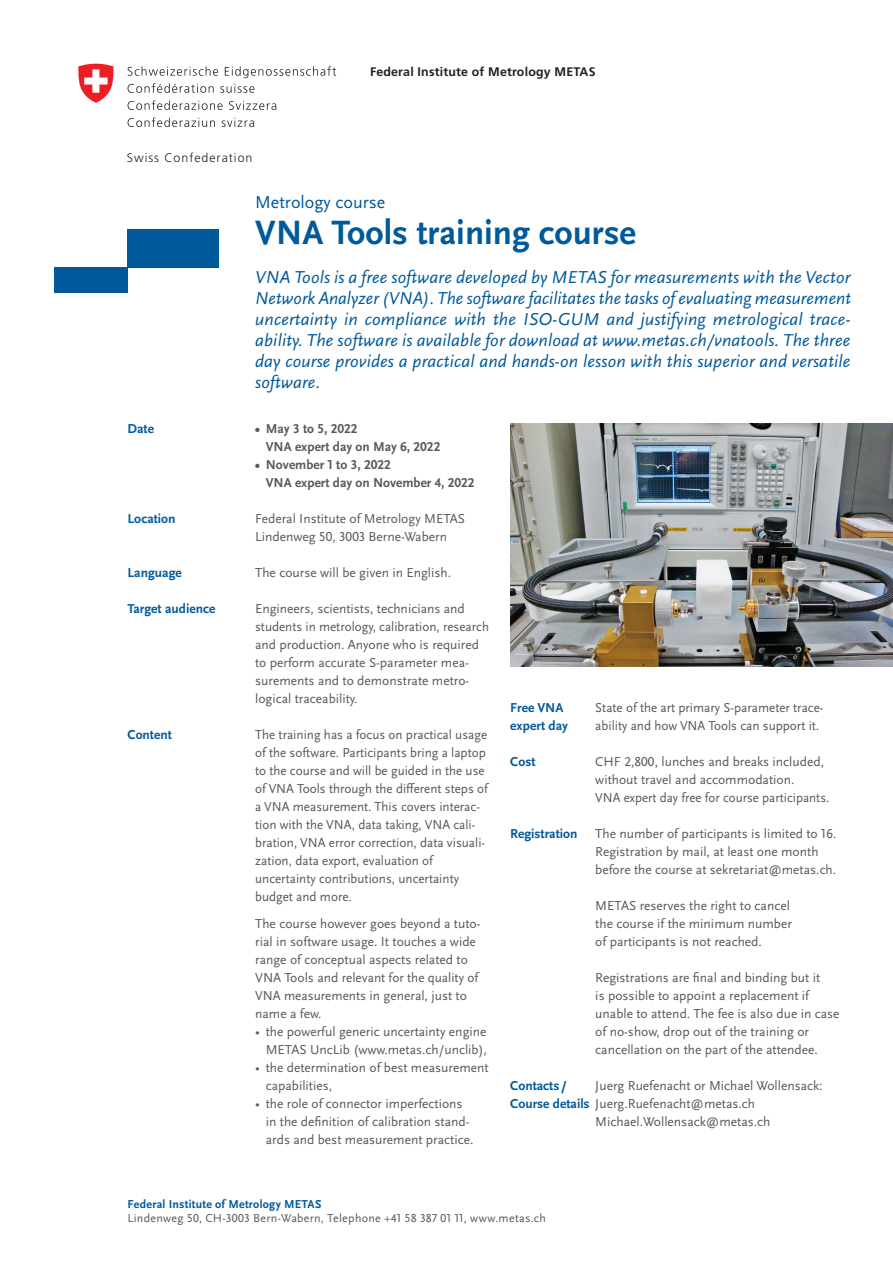
<style>
.page{position:relative;width:893px;height:1263px;background:#fff}
.page>*{position:absolute;margin:0;border:0;box-sizing:border-box;transform-origin:0 0}
.t1{font:700 35.25px "Scala Sans OT";color:#00599b}
.Überschrift_2{font:italic 18px/21px "Scala Sans OT";letter-spacing:.01em;color:#00599b;text-align:justify}
.t2{font:18px "Scala Sans OT";color:#00599b}
.UT{font:13.5px/18px "Scala Sans OT";color:#57585a}
.GS{font:13.5px/18px "Scala Sans OT";color:#57585a}
.UT-2{font:700 13.5px "Scala Sans OT";color:#57585a}
.Fliesstext_Bold__Bla{font:700 13.5px "Scala Sans OT";color:#00599b}
.UT-3{font:13.5px "Scala Sans OT";color:#57585a;scale:.96 1}
.UT-4{font:700 13.5px/18px "Scala Sans OT";color:#00599b}
.t3{font:700 12.45px "Frutiger LT Std";letter-spacing:.015em;color:#231f20}
.t4{font:300 12.45px "Frutiger LT Std";letter-spacing:.08em;color:#231f20}
.t5{font:12px "Scala Sans OT";letter-spacing:.025em;color:#57585a}
.t6{font:700 12px "Scala Sans OT";letter-spacing:.02em;color:#00599b}
.s1{font-weight:700;color:#00599b}
</style>
<div class="page">
<svg style="left:128px;top:66px;width:90px;height:10px"></svg>
<svg style="left:225px;top:66px;width:111px;height:12px"></svg>
<svg style="left:128px;top:83px;width:86px;height:10px"></svg>
<svg style="left:220px;top:84px;width:34px;height:9px"></svg>
<svg style="left:128px;top:100px;width:95px;height:10px"></svg>
<svg style="left:229px;top:101px;width:47px;height:9px"></svg>
<svg style="left:128px;top:117px;width:87px;height:10px"></svg>
<svg style="left:222px;top:118px;width:32px;height:9px"></svg>
<svg style="left:78px;top:64px;width:36px;height:39px"></svg>
<div style="left:54px;top:267px;width:74px;height:26px;background:#00599b"></div>
<div style="left:128px;top:229px;width:91px;height:38px;background:#00599b"></div>
<img style="left:510px;top:424px;width:383px;height:243px">
<p class="t4" style="left:127px;top:151px;width:127px">Swiss Confederation</p>
<p class="t3" style="left:370px;top:64px;width:227px">Federal Institute of Metrology METAS</p>
<h2 class="t2" style="left:255px;top:192px;width:132px">Metrology course</h2>
<p class="Fliesstext_Bold__Bla" style="left:128px;top:421px;width:28px">Date</p>
<p class="Fliesstext_Bold__Bla" style="left:128px;top:511px;width:50px">Location</p>
<p class="Fliesstext_Bold__Bla" style="left:128px;top:565px;width:56px">Language</p>
<p class="Fliesstext_Bold__Bla" style="left:128px;top:601px;width:89px">Target audience</p>
<p class="Fliesstext_Bold__Bla" style="left:128px;top:727px;width:46px">Content</p>
<p class="t1" style="left:255px;top:213px;width:382px">VNA Tools training course</p>
<p class="Überschrift_2" style="left:255px;top:267px;width:597px">VNA Tools is a free software developed by METAS for measurements with the Vector Network Analyzer (VNA). The software facilitates the tasks of evaluating measurement uncertainty in compliance with the ISO-GUM and justifying metrological trace&shy;ability. The software is available for download at www.metas.ch/vnatools. The three day course provides a practical and hands-on lesson with this superior and versatile software.</p>
<p class="UT-2" style="left:255px;top:421px;width:104px">• May 3 to 5, 2022</p>
<p class="UT-2" style="left:266px;top:439px;width:176px">VNA expert day on May 6, 2022</p>
<p class="UT-2" style="left:255px;top:457px;width:137px">• November 1 to 3, 2022</p>
<p class="UT-2" style="left:266px;top:475px;width:210px">VNA expert day on November 4, 2022</p>
<p class="UT" style="left:255px;top:510px;width:212px">Federal Institute of Metrology METAS</p>
<p class="UT" style="left:255px;top:528px;width:193px">Lindenweg 50, 3003 Berne-Wabern</p>
<p class="UT" style="left:255px;top:564px;width:198px">The course will be given in English.</p>
<p class="UT" style="left:255px;top:600px;width:235px">Engineers, scientists, technicians and students in metrology, calibration, research and production. Anyone who is required to perform accurate S-parameter mea&shy;surements and to demonstrate metro&shy;logical traceability.</p>
<p class="GS" style="left:255px;top:726px;width:234px">The training has a focus on practical usage of the software. Participants bring a laptop</p>
<p class="GS" style="left:255px;top:762px;width:234px">to the course and will be guided in the use of VNA Tools through the different steps of a VNA measurement. This covers interac&shy;tion with the VNA, data taking, VNA cali&shy;bration, VNA error correction, data visuali&shy;zation, data export, evaluation of uncertainty contributions, uncertainty budget and more.</p>
<p class="GS" style="left:255px;top:915px;width:227px">The course however goes beyond a tuto&shy;rial in software usage. It touches a wide range of conceptual aspects related to VNA Tools and relevant for the quality of VNA measurements in general, just to name a few.</p>
<p class="GS" style="left:255px;top:1023px;width:233px;text-align:right">• the powerful generic uncertainty engine<br>METAS UncLib (www.metas.ch/unclib),</p>
<p class="GS" style="left:266px;top:1059px;width:224px;text-indent:-11px">• the determination of best measurement capabilities,</p>
<p class="GS" style="left:266px;top:1095px;width:209px;text-indent:-11px">• the role of connector imperfections in the definition of calibration stand&shy;ards and best measurement practice.</p>
<p class="UT" style="left:595px;top:699px;width:229px">State of the art primary S-parameter trace&shy;ability and how VNA Tools can support it.</p>
<p class="UT" style="left:595px;top:753px;width:230px">CHF 2,800, lunches and breaks included, without travel and accommodation.</p>
<p class="UT-3" style="left:595px;top:790px;width:245px">VNA expert day free for course participants.</p>
<p class="UT" style="left:595px;top:825px;width:243px">The number of participants is limited to 16.</p>
<p class="UT" style="left:595px;top:843px;width:225px">Registration by mail, at least one month</p>
<p class="UT" style="left:595px;top:861px;width:242px">before the course at sekretariat@metas.ch.</p>
<p class="UT" style="left:595px;top:897px;width:196px">METAS reserves the right to cancel</p>
<p class="UT" style="left:595px;top:915px;width:198px">the course if the minimum number</p>
<p class="UT" style="left:595px;top:933px;width:168px">of participants is not reached.</p>
<p class="UT" style="left:595px;top:969px;width:226px">Registrations are final and binding but it</p>
<p class="UT" style="left:595px;top:987px;width:215px">is possible to appoint a replacement if</p>
<p class="UT" style="left:595px;top:1005px;width:246px">unable to attend. The fee is also due in case</p>
<p class="UT" style="left:595px;top:1023px;width:215px">of no-show, drop out of the training or</p>
<p class="UT" style="left:595px;top:1041px;width:224px">cancellation on the part of the attendee.</p>
<p class="UT" style="left:510px;top:1077px;width:246px"><span class="s1">Contacts /<br>Course details</span> Juerg.Ruefenacht@metas.ch</p>
<p class="UT-4" style="left:510px;top:699px;width:59px">Free VNA expert day</p>
<p class="Fliesstext_Bold__Bla" style="left:510px;top:754px;width:27px">Cost</p>
<p class="Fliesstext_Bold__Bla" style="left:510px;top:826px;width:69px">Registration</p>
<p class="GS" style="left:595px;top:1077px;width:229px">Juerg Ruefenacht or Michael Wollensack:</p>
<p class="GS" style="left:595px;top:1113px;width:177px">Michael.Wollensack@metas.ch</p>
<p class="t6" style="left:128px;top:1197px;width:195px">Federal Institute of Metrology METAS</p>
<p class="t5" style="left:128px;top:1211px;width:420px">Lindenweg 50, CH-3003 Bern-Wabern, Telephone +41 58 387 01 11, www.metas.ch</p>
</div>
